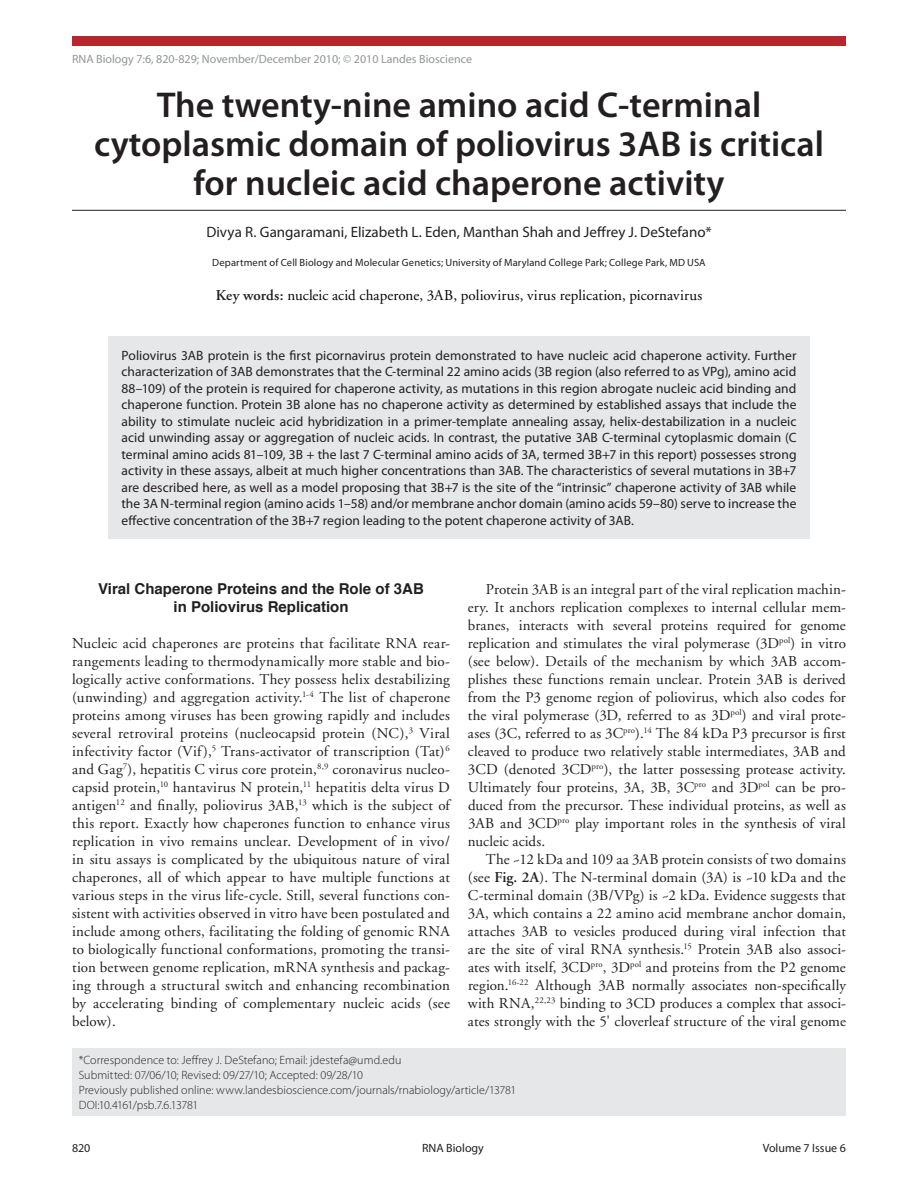
<style>
.page{position:relative;width:918px;height:1188px;background:#fff}
.page>*{position:absolute;margin:0;border:0;box-sizing:border-box;transform-origin:0 0}
.t1{font:600 36px/39px "Myriad Pro";color:#231f20;text-align:center}
.t2{font:15px/18px "Adobe Garamond";letter-spacing:.01em;color:#231f20;text-align:justify}
.t3{font:15px "Adobe Garamond";letter-spacing:.005em;color:#050503}
.t4{font:15px "Myriad Pro";color:#231f20}
.t5{font:700 15px/18px "Helvetica";color:#231f20;text-align:center}
.t6{font:13.5px/16.5px "Myriad Pro";letter-spacing:.005em;color:#231f20;text-align:justify}
.t7{font:300 12px/15px "Myriad Pro";letter-spacing:.005em;color:#231f20}
.t8{font:12px "Myriad Pro";color:#939598}
.t9{font:12px "Myriad Pro";color:#231f20}
.t10{font:10.5px "Myriad Pro";letter-spacing:.015em;color:#231f20}
.s1{font-weight:600;color:#231f20}
.s2{font-weight:600}
</style>
<div class="page">
<div style="left:72px;top:36px;width:774px;height:10px;background:#b7262b"></div>
<div style="left:72px;top:1048px;width:774px;height:68px;background:#e6e7e9"></div>
<div style="left:108px;top:336px;width:702px;height:202px;background:#e6e7e9"></div>
<hr style="left:72px;top:210px;width:774px;height:1px;background:#231f20">
<p class="t8" style="left:72px;top:52px;width:402px">RNA Biology 7:6, 820-829; November/December 2010; © 2010 Landes Bioscience</p>
<h1 class="t1" style="left:94px;top:85px;width:731px">The twenty-nine amino acid C-terminal cytoplasmic domain of poliovirus 3AB is critical for nucleic acid chaperone activity</h1>
<p class="t4" style="left:206px;top:223px;width:507px">Divya R. Gangaramani, Elizabeth L. Eden, Manthan Shah and Jeffrey J. DeStefano*</p>
<p class="t10" style="left:212px;top:256px;width:495px">Department of Cell Biology and Molecular Genetics; University of Maryland College Park; College Park, MD USA</p>
<p class="t3" style="left:216px;top:287px;width:488px"><span class="s1">Key words:</span> nucleic acid chaperone, 3AB, poliovirus, virus replication, picornavirus</p>
<p class="t6" style="left:122px;top:347px;width:677px">Poliovirus 3AB protein is the first picornavirus protein demonstrated to have nucleic acid chaperone activity. Further characterization of 3AB demonstrates that the C-terminal 22 amino acids (3B region (also referred to as VPg), amino acid 88–109) of the protein is required for chaperone activity, as mutations in this region abrogate nucleic acid binding and chaperone function. Protein 3B alone has no chaperone activity as determined by established assays that include the ability to stimulate nucleic acid hybridization in a primer-template annealing assay, helix-destabilization in a nucleic acid unwinding assay or aggregation of nucleic acids. In contrast, the putative 3AB C-terminal cytoplasmic domain (C terminal amino acids 81–109, 3B + the last 7 C-terminal amino acids of 3A, termed 3B+7 in this report) possesses strong activity in these assays, albeit at much higher concentrations than 3AB. The characteristics of several mutations in 3B+7 are described here, as well as a model proposing that 3B+7 is the site of the “intrinsic” chaperone activity of 3AB while the 3A N-terminal region (amino acids 1–58) and/or membrane anchor domain (amino acids 59–80) serve to increase the effective concentration of the 3B+7 region leading to the potent chaperone activity of 3AB.</p>
<p class="t5" style="left:98px;top:580px;width:327px">Viral Chaperone Proteins and the Role of 3AB in Poliovirus Replication</p>
<p class="t2" style="left:72px;top:635px;width:380px">Nucleic acid chaperones are proteins that facilitate RNA rear&shy;rangements leading to thermodynamically more stable and bio&shy;logically active conformations. They possess helix destabilizing (unwinding) and aggregation activity.<sup>1-4</sup> The list of chaperone proteins among viruses has been growing rapidly and includes several retroviral proteins (nucleocapsid protein (NC),<sup>3</sup> Viral infectivity factor (Vif),<sup>5</sup> Trans-activator of transcription (Tat)<sup>6 </sup>and Gag<sup>7</sup>), hepatitis C virus core protein,<sup>8,9</sup> coronavirus nucleo&shy;capsid protein,<sup>10</sup> hantavirus N protein,<sup>11</sup> hepatitis delta virus D antigen<sup>12</sup> and finally, poliovirus 3AB,<sup>13</sup> which is the subject of this report. Exactly how chaperones function to enhance virus replication in vivo remains unclear. Development of in vivo/ in situ assays is complicated by the ubiquitous nature of viral chaperones, all of which appear to have multiple functions at various steps in the virus life-cycle. Still, several functions con&shy;sistent with activities observed in vitro have been postulated and include among others, facilitating the folding of genomic RNA to biologically functional conformations, promoting the transi&shy;tion between genome replication, mRNA synthesis and packag&shy;ing through a structural switch and enhancing recombination by accelerating binding of complementary nucleic acids (see below).</p>
<p class="t2" style="left:468px;top:581px;width:379px;text-indent:18px">Protein 3AB is an integral part of the viral replication machin&shy;ery. It anchors replication complexes to internal cellular mem&shy;branes, interacts with several proteins required for genome replication and stimulates the viral polymerase (3D<sup>pol</sup>) in vitro (see below). Details of the mechanism by which 3AB accom&shy;plishes these functions remain unclear. Protein 3AB is derived from the P3 genome region of poliovirus, which also codes for the viral polymerase (3D, referred to as 3D<sup>pol</sup>) and viral prote&shy;ases (3C, referred to as 3C<sup>pro</sup>).<sup>14</sup> The 84 kDa P3 precursor is first cleaved to produce two relatively stable intermediates, 3AB and 3CD (denoted 3CD<sup>pro</sup>), the latter possessing protease activity.<br>Ultimately four proteins, 3A, 3B, 3C<sup>pro</sup> and 3D<sup>pol</sup> can be pro&shy;duced from the precursor. These individual proteins, as well as 3AB and 3CD<sup>pro</sup> play important roles in the synthesis of viral nucleic acids.</p>
<p class="t2" style="left:468px;top:851px;width:380px;text-indent:18px">The ~12 kDa and 109 aa 3AB protein consists of two domains (see <span class="s2">Fig. 2A</span>). The N-terminal domain (3A) is ~10 kDa and the C-terminal domain (3B/VPg) is ~2 kDa. Evidence suggests that 3A, which contains a 22 amino acid membrane anchor domain, attaches 3AB to vesicles produced during viral infection that are the site of viral RNA synthesis.<sup>15</sup> Protein 3AB also associ&shy;ates with itself, 3CD<sup>pro</sup>, 3D<sup>pol</sup> and proteins from the P2 genome region.<sup>16-22</sup> Although 3AB normally associates non-specifically with RNA,<sup>22,23</sup> binding to 3CD produces a complex that associ&shy;ates strongly with the 5' cloverleaf structure of the viral genome</p>
<p class="t7" style="left:79px;top:1053px;width:439px">*Correspondence to: Jeffrey J. DeStefano; Email: jdestefa@umd.edu<br>Submitted: 07/06/10; Revised: 09/27/10; Accepted: 09/28/10<br>Previously published online: www.landesbioscience.com/journals/rnabiology/article/13781<br>DOI:10.4161/psb.7.6.13781</p>
<p class="t9" style="left:72px;top:1141px;width:20px">820</p>
<p class="t9" style="left:422px;top:1141px;width:63px">RNA Biology</p>
<p class="t9" style="left:763px;top:1141px;width:85px">Volume 7 Issue 6</p>
</div>
